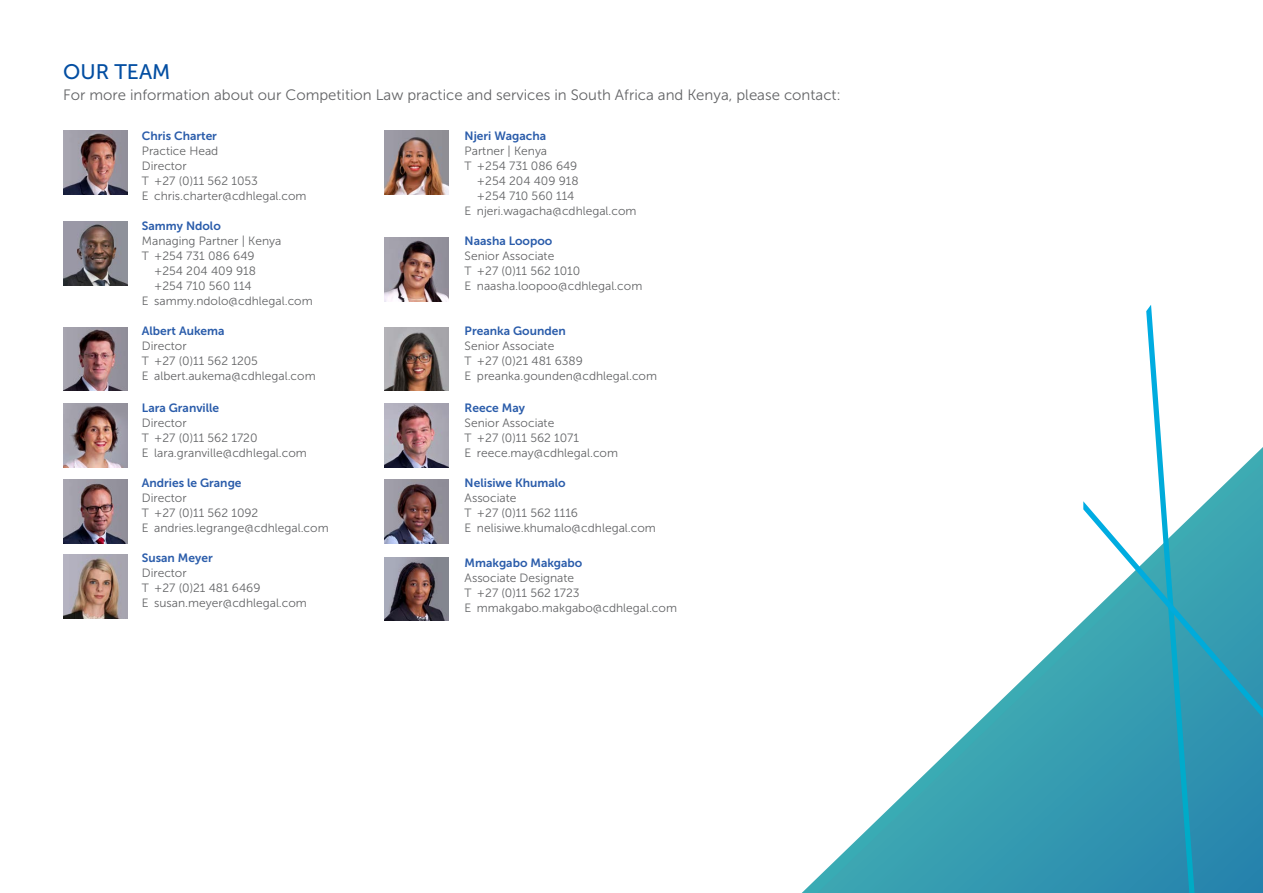
<style>
.page{position:relative;width:1263px;height:893px;background:#fff}
.page>*{position:absolute;margin:0;border:0;box-sizing:border-box;transform-origin:0 0}
.t1{font:21px "Museo Sans 500";color:#034ea2}
.t2{font:15px "Museo Sans 300";color:#636466}
.t3{font:12px/15px "Museo Sans 300";color:#636466}
.t4{font:12px "Museo Sans 700";color:#2a5caa}
</style>
<div class="page">
<svg style="left:802px;top:621px;width:281px;height:272px"></svg>
<svg style="left:1083px;top:305px;width:180px;height:588px"></svg>
<img style="left:384px;top:131px;width:65px;height:63px">
<img style="left:64px;top:222px;width:64px;height:63px">
<img style="left:64px;top:480px;width:64px;height:63px">
<img style="left:64px;top:555px;width:64px;height:63px">
<img style="left:64px;top:403px;width:64px;height:64px">
<img style="left:64px;top:327px;width:64px;height:64px">
<img style="left:64px;top:131px;width:64px;height:63px">
<img style="left:384px;top:238px;width:65px;height:63px">
<img style="left:384px;top:327px;width:65px;height:64px">
<img style="left:384px;top:403px;width:65px;height:64px">
<img style="left:384px;top:480px;width:65px;height:63px">
<img style="left:384px;top:557px;width:65px;height:64px">
<h1 class="t1" style="left:63px;top:60px;width:109px">OUR TEAM</h1>
<p class="t2" style="left:63px;top:87px;width:779px">For more information about our Competition Law practice and services in South Africa and Kenya, please contact:</p>
<p class="t4" style="left:142px;top:129px;width:77px">Chris Charter</p>
<p class="t3" style="left:142px;top:144px;width:166px">Practice Head<br>Director<br>T +27 (0)11 562 1053<br>E chris.charter@cdhlegal.com</p>
<p class="t4" style="left:142px;top:219px;width:80px">Sammy Ndolo</p>
<p class="t3" style="left:142px;top:234px;width:141px">Managing Partner | Kenya</p>
<p class="t3" style="left:142px;top:249px;width:114px">T +254 731 086 649</p>
<p class="t3" style="left:154px;top:264px;width:103px">+254 204 409 918</p>
<p class="t3" style="left:154px;top:279px;width:99px">+254 710 560 114</p>
<p class="t3" style="left:142px;top:294px;width:172px">E sammy.ndolo@cdhlegal.com</p>
<p class="t4" style="left:142px;top:324px;width:84px">Albert Aukema</p>
<p class="t3" style="left:142px;top:339px;width:175px">Director<br>T +27 (0)11 562 1205<br>E albert.aukema@cdhlegal.com</p>
<p class="t4" style="left:142px;top:402px;width:79px">Lara Granville</p>
<p class="t3" style="left:142px;top:416px;width:167px">Director<br>T +27 (0)11 562 1720<br>E lara.granville@cdhlegal.com</p>
<p class="t4" style="left:142px;top:477px;width:101px">Andries le Grange</p>
<p class="t3" style="left:142px;top:491px;width:188px">Director<br>T +27 (0)11 562 1092<br>E andries.legrange@cdhlegal.com</p>
<p class="t4" style="left:142px;top:552px;width:72px">Susan Meyer</p>
<p class="t3" style="left:142px;top:566px;width:167px">Director<br>T +27 (0)21 481 6469<br>E susan.meyer@cdhlegal.com</p>
<p class="t4" style="left:465px;top:129px;width:83px">Njeri Wagacha</p>
<p class="t3" style="left:465px;top:144px;width:84px">Partner | Kenya</p>
<p class="t3" style="left:465px;top:159px;width:114px">T +254 731 086 649</p>
<p class="t3" style="left:477px;top:174px;width:103px">+254 204 409 918</p>
<p class="t3" style="left:477px;top:189px;width:99px">+254 710 560 114</p>
<p class="t3" style="left:465px;top:204px;width:173px">E njeri.wagacha@cdhlegal.com</p>
<p class="t4" style="left:465px;top:234px;width:89px">Naasha Loopoo</p>
<p class="t3" style="left:465px;top:249px;width:179px">Senior Associate<br>T +27 (0)11 562 1010<br>E naasha.loopoo@cdhlegal.com</p>
<p class="t4" style="left:465px;top:324px;width:103px">Preanka Gounden</p>
<p class="t3" style="left:465px;top:339px;width:194px">Senior Associate<br>T +27 (0)21 481 6389<br>E preanka.gounden@cdhlegal.com</p>
<p class="t4" style="left:465px;top:402px;width:62px">Reece May</p>
<p class="t3" style="left:465px;top:416px;width:155px">Senior Associate<br>T +27 (0)11 562 1071<br>E reece.may@cdhlegal.com</p>
<p class="t4" style="left:465px;top:477px;width:103px">Nelisiwe Khumalo</p>
<p class="t3" style="left:465px;top:491px;width:193px">Associate<br>T +27 (0)11 562 1116<br>E nelisiwe.khumalo@cdhlegal.com</p>
<p class="t4" style="left:465px;top:556px;width:119px">Mmakgabo Makgabo</p>
<p class="t3" style="left:465px;top:570px;width:214px">Associate Designate<br>T +27 (0)11 562 1723<br>E mmakgabo.makgabo@cdhlegal.com</p>
</div>
